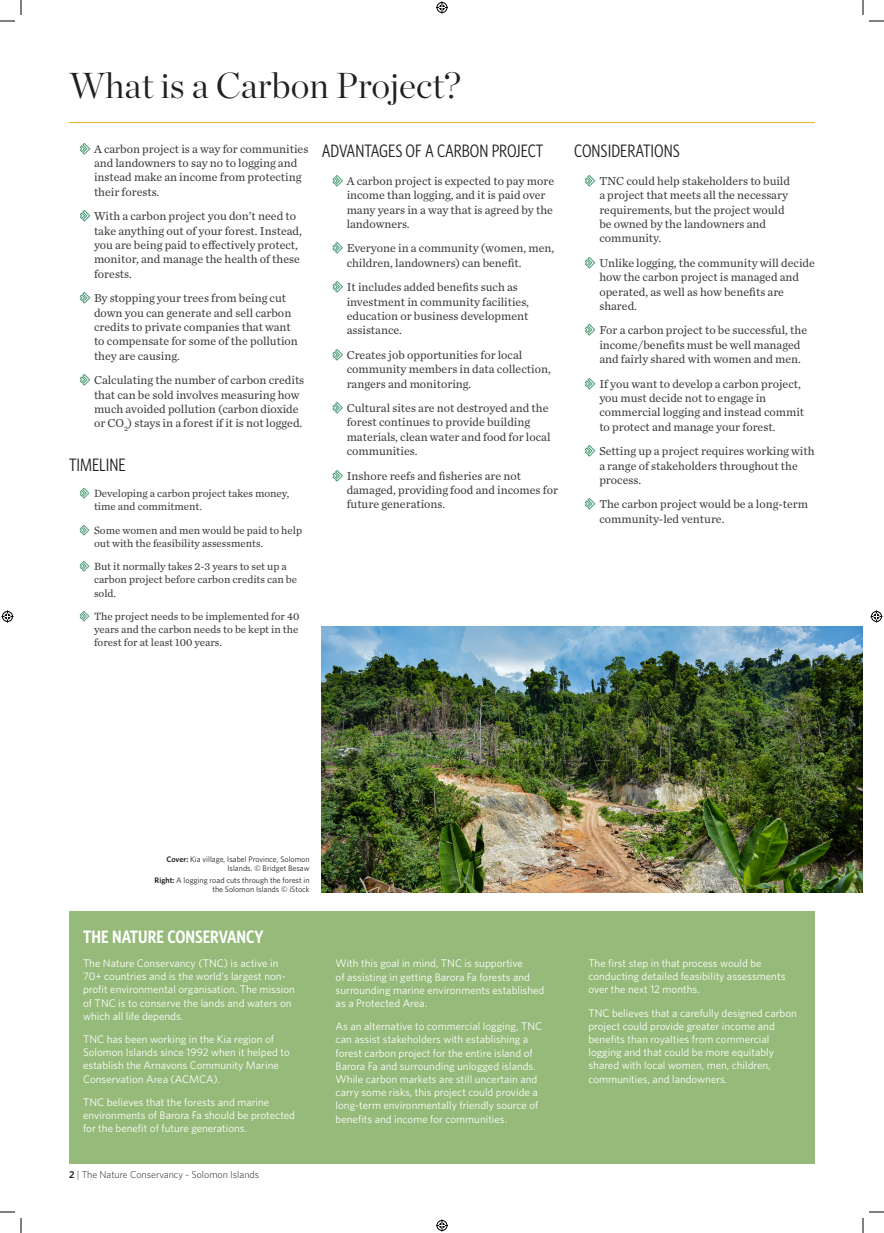
<style>
.page{position:relative;width:884px;height:1233px;background:#fff}
.page>*{position:absolute;margin:0;border:0;box-sizing:border-box;transform-origin:0 0}
.t1{font:300 36px "Chronicle Display";color:#231f20}
.H2_1C{font:18px "Whitney Condensed";color:#231f20}
.H2_1C-2{font:600 18px "Whitney Condensed";color:#fff}
.t2{font:12px/14.4px "Chronicle Text G2";color:#3e3e3f}
.Chronicle_1C_Body_-_Grey_No_Indent{font:11px/13.2px "Whitney";color:#fff}
.t3{font:11px/13.2px "Chronicle Text G2";color:#3e3e3f}
.t4{font:300 10px "Whitney";color:#231f20}
.Captions__standard{font:8px/9.6px "Whitney";color:#231f20;text-align:right}
.s1{font-size:11px}
.s2{font-weight:600}
</style>
<div class="page">
<hr style="left:69px;top:122px;width:746px;height:1px;background:#e6b120">
<div style="left:69px;top:911px;width:746px;height:253px;background:#95ba79"></div>
<img style="left:322px;top:626px;width:541px;height:267px">
<svg style="left:0;top:1211px;width:15px;height:1px"></svg>
<svg style="left:869px;top:1211px;width:15px;height:1px"></svg>
<svg style="left:0;top:0;width:22px;height:22px"></svg>
<svg style="left:20px;top:1218px;width:2px;height:15px"></svg>
<svg style="left:862px;top:0;width:22px;height:22px"></svg>
<svg style="left:862px;top:1218px;width:2px;height:15px"></svg>
<svg style="left:436px;top:1px;width:12px;height:12px"></svg>
<svg style="left:436px;top:1219px;width:12px;height:12px"></svg>
<svg style="left:2px;top:610px;width:12px;height:12px"></svg>
<svg style="left:870px;top:610px;width:12px;height:12px"></svg>
<h1 class="t1" style="left:69px;top:58px;width:393px">What is a Carbon Project?</h1>
<p class="H2_1C" style="left:322px;top:140px;width:223px">ADVANTAGES OF A CARBON PROJECT</p>
<p class="t2" style="left:347px;top:173px;width:209px">A carbon project is expected to pay more income than logging, and it is paid over many years in a way that is agreed by the landowners.</p>
<p class="t2" style="left:347px;top:240px;width:209px">Everyone in a community (women, men, children, landowners) can benefit.</p>
<p class="t2" style="left:347px;top:279px;width:184px">It includes added benefits such as investment in community facilities, education or business development assistance.</p>
<p class="t2" style="left:347px;top:347px;width:206px">Creates job opportunities for local community members in data collection, rangers and monitoring.</p>
<p class="t2" style="left:347px;top:400px;width:205px">Cultural sites are not destroyed and the forest continues to provide building materials, clean water and food for local communities.</p>
<p class="t2" style="left:347px;top:468px;width:213px">Inshore reefs and fisheries are not damaged, providing food and incomes for future generations<span class="s1">.</span></p>
<p class="t2" style="left:94px;top:141px;width:216px">A carbon project is a way for communities and landowners to say no to logging and instead make an income from protecting their forests.</p>
<p class="t2" style="left:94px;top:208px;width:209px">With a carbon project you don’t need to take anything out of your forest. Instead, you are being paid to effectively protect, monitor, and manage the health of these forests.</p>
<p class="t2" style="left:94px;top:290px;width:205px">By stopping your trees from being cut down you can generate and sell carbon credits to private companies that want to compensate for some of the pollution they are causing.</p>
<p class="t2" style="left:94px;top:372px;width:212px">Calculating the number of carbon credits that can be sold involves measuring how much avoided pollution (carbon dioxide or CO<sub>2</sub>) stays in a forest if it is not logged.</p>
<p class="H2_1C" style="left:69px;top:454px;width:58px">TIMELINE</p>
<p class="t3" style="left:94px;top:486px;width:197px">Developing a carbon project takes money, time and commitment.</p>
<p class="t3" style="left:94px;top:523px;width:210px">Some women and men would be paid to help out with the feasibility assessments.</p>
<p class="t3" style="left:94px;top:559px;width:205px">But it normally takes 2-3 years to set up a carbon project before carbon credits can be sold.</p>
<p class="t3" style="left:94px;top:609px;width:207px;text-align:justify">The project needs to be implemented for 40 years and the carbon needs to be kept in the forest for at least 100 years.</p>
<p class="H2_1C" style="left:574px;top:140px;width:107px">CONSIDERATIONS</p>
<p class="t2" style="left:599px;top:173px;width:192px">TNC could help stakeholders to build a project that meets all the necessary requirements, but the project would be owned by the landowners and community.</p>
<p class="t2" style="left:599px;top:255px;width:217px">Unlike logging, the community will decide how the carbon project is managed and operated, as well as how benefits are shared.</p>
<p class="t2" style="left:599px;top:322px;width:209px">For a carbon project to be successful, the income/benefits must be well managed and fairly shared with women and men.</p>
<p class="t2" style="left:599px;top:376px;width:206px">If you want to develop a carbon project, you must decide not to engage in commercial logging and instead commit to protect and manage your forest.</p>
<p class="t2" style="left:599px;top:443px;width:217px">Setting up a project requires working with a range of stakeholders throughout the process.</p>
<p class="t2" style="left:599px;top:496px;width:210px">The carbon project would be a long-term community-led venture.</p>
<p class="Captions__standard" style="left:167px;top:854px;width:145px"><span class="s2">Cover:</span> Kia village, Isabel Province, Solomon<br>Islands. © Bridget Besaw</p>
<p class="Captions__standard" style="left:155px;top:875px;width:157px"><span class="s2">Right:</span> A logging road cuts through the forest in the Solomon Islands © iStock</p>
<p class="H2_1C-2" style="left:83px;top:925px;width:182px">THE NATURE CONSERVANCY</p>
<p class="Chronicle_1C_Body_-_Grey_No_Indent" style="left:83px;top:956px;width:213px">The Nature Conservancy (TNC) is active in 70+ countries and is the world’s largest non&shy;profit environmental organisation. The mission of TNC is to conserve the lands and waters on which all life depends.</p>
<p class="Chronicle_1C_Body_-_Grey_No_Indent" style="left:83px;top:1032px;width:208px">TNC has been working in the Kia region of Solomon Islands since 1992 when it helped to establish the Arnavons Community Marine Conservation Area (ACMCA).</p>
<p class="Chronicle_1C_Body_-_Grey_No_Indent" style="left:83px;top:1095px;width:214px">TNC believes that the forests and marine environments of Barora Fa should be protected for the benefit of future generations.</p>
<p class="t4" style="left:69px;top:1167px;width:192px"><span class="s2">2</span> | The Nature Conservancy - Solomon Islands</p>
<p class="Chronicle_1C_Body_-_Grey_No_Indent" style="left:336px;top:956px;width:210px">With this goal in mind, TNC is supportive<br>of assisting in getting Barora Fa forests and surrounding marine environments established as a Protected Area.</p>
<p class="Chronicle_1C_Body_-_Grey_No_Indent" style="left:336px;top:1019px;width:208px">As an alternative to commercial logging, TNC can assist stakeholders with establishing a forest carbon project for the entire island of Barora Fa and surrounding unlogged islands.<br>While carbon markets are still uncertain and carry some risks, this project could provide a long-term environmentally friendly source of benefits and income for communities.</p>
<p class="Chronicle_1C_Body_-_Grey_No_Indent" style="left:588px;top:956px;width:199px">The first step in that process would be conducting detailed feasibility assessments over the next 12 months.</p>
<p class="Chronicle_1C_Body_-_Grey_No_Indent" style="left:588px;top:1006px;width:210px">TNC believes that a carefully designed carbon project could provide greater income and benefits than royalties from commercial logging and that could be more equitably shared with local women, men, children, communities, and landowners.</p>
</div>
